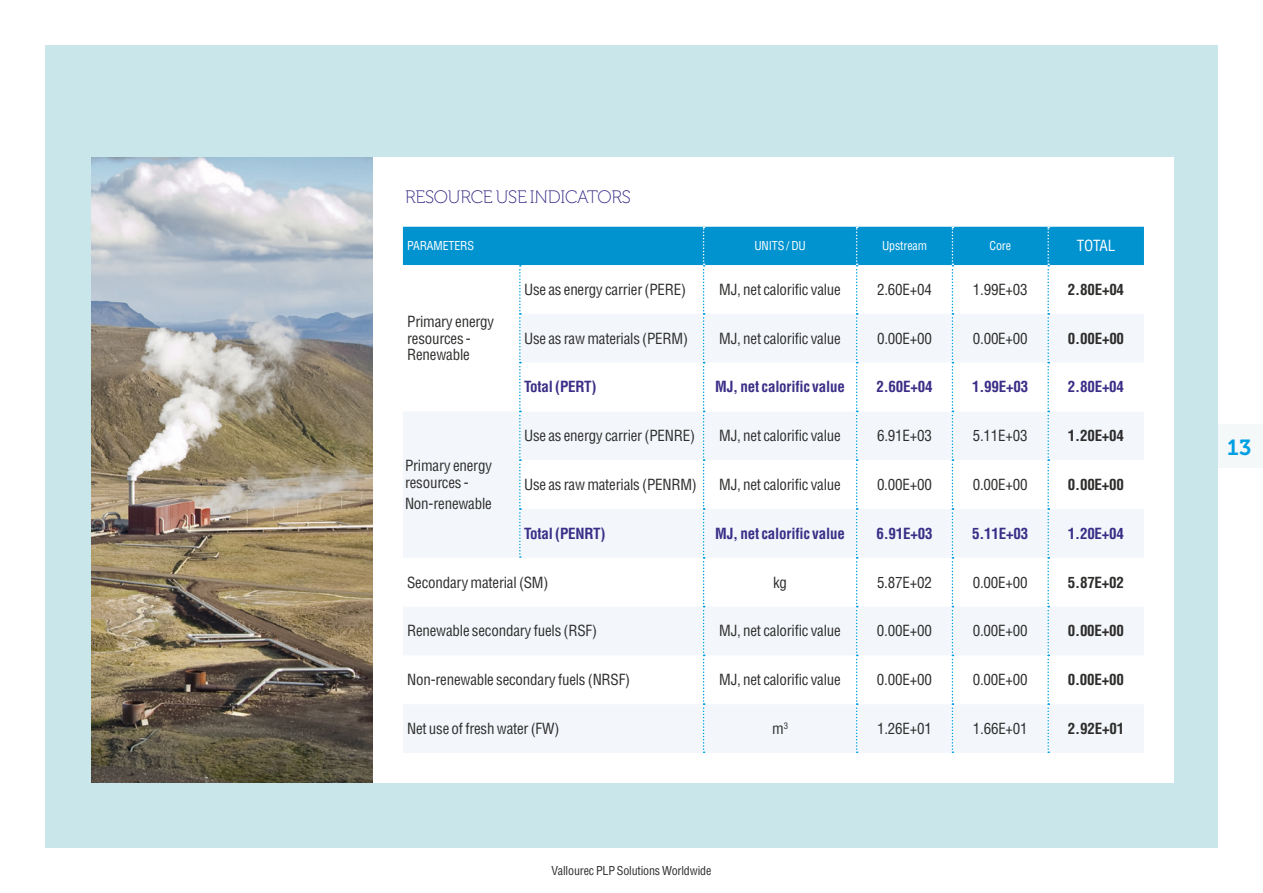
<style>
.page{position:relative;width:1263px;height:893px;background:#fff}
.page>*{position:absolute;margin:0;border:0;box-sizing:border-box;transform-origin:0 0}
.t1{font:21.75px "Museo 700";color:#009fe3}
.t2{font:18px "Museo 100";letter-spacing:-.015em;color:#312783}
.t3{font:condensed 15px/16.5px "Helvetica LT Std";letter-spacing:-.01em;color:#2e2d2c}
.t4{font:700 condensed 15px "Helvetica LT Std";letter-spacing:-.01em;color:#3b2e87}
.t5{font:700 condensed 15px "Helvetica LT Std";letter-spacing:-.01em;color:#2e2d2c}
.t6{font:condensed 15px "Helvetica LT Std";letter-spacing:-.01em;color:#fff}
.t7{font:condensed 12px "Helvetica LT Std";letter-spacing:-.015em;color:#2e2d2c}
.t8{font:condensed 12px "Helvetica LT Std";letter-spacing:-.015em;color:#fff}
</style>
<div class="page">
<div style="left:1212px;top:425px;width:51px;height:43px;background:#f5f8f8"></div>
<div style="left:45px;top:45px;width:1173px;height:803px;background:#c9e7ea"></div>
<img style="left:91px;top:158px;width:282px;height:625px">
<div style="left:373px;top:158px;width:801px;height:625px;background:#fff"></div>
<svg style="left:403px;top:227px;width:741px;height:526px"></svg>
<p class="t2" style="left:405px;top:187px;width:227px">RESOURCE USE INDICATORS</p>
<p class="t8" style="left:407px;top:238px;width:68px">PARAMETERS</p>
<p class="t8" style="left:754px;top:238px;width:53px">UNITS / DU</p>
<p class="t8" style="left:882px;top:238px;width:46px">Upstream</p>
<p class="t8" style="left:989px;top:238px;width:23px">Core</p>
<p class="t6" style="left:1077px;top:236px;width:40px">TOTAL</p>
<p class="t3" style="left:407px;top:313px;width:89px">Primary energy resources -<br>Renewable</p>
<p class="t3" style="left:524px;top:281px;width:164px">Use as energy carrier (PERE)</p>
<p class="t3" style="left:719px;top:281px;width:123px">MJ, net calorific value</p>
<p class="t3" style="left:877px;top:281px;width:56px">2.60E+04</p>
<p class="t3" style="left:973px;top:281px;width:56px">1.99E+03</p>
<p class="t5" style="left:1068px;top:280px;width:58px">2.80E+04</p>
<p class="t3" style="left:524px;top:330px;width:165px">Use as raw materials (PERM)</p>
<p class="t3" style="left:719px;top:330px;width:123px">MJ, net calorific value</p>
<p class="t3" style="left:877px;top:330px;width:56px">0.00E+00</p>
<p class="t3" style="left:973px;top:330px;width:56px">0.00E+00</p>
<p class="t5" style="left:1068px;top:329px;width:58px">0.00E+00</p>
<p class="t4" style="left:524px;top:378px;width:74px">Total (PERT)</p>
<p class="t4" style="left:715px;top:378px;width:131px">MJ, net calorific value</p>
<p class="t4" style="left:876px;top:378px;width:58px">2.60E+04</p>
<p class="t4" style="left:972px;top:378px;width:58px">1.99E+03</p>
<p class="t4" style="left:1068px;top:378px;width:58px">2.80E+04</p>
<p class="t3" style="left:524px;top:427px;width:172px">Use as energy carrier (PENRE)</p>
<p class="t3" style="left:719px;top:427px;width:123px">MJ, net calorific value</p>
<p class="t3" style="left:877px;top:427px;width:56px">6.91E+03</p>
<p class="t3" style="left:973px;top:427px;width:56px">5.11E+03</p>
<p class="t5" style="left:1068px;top:426px;width:58px">1.20E+04</p>
<p class="t3" style="left:524px;top:476px;width:174px">Use as raw materials (PENRM)</p>
<p class="t3" style="left:719px;top:476px;width:123px">MJ, net calorific value</p>
<p class="t3" style="left:877px;top:476px;width:56px">0.00E+00</p>
<p class="t3" style="left:973px;top:476px;width:56px">0.00E+00</p>
<p class="t5" style="left:1068px;top:475px;width:58px">0.00E+00</p>
<p class="t4" style="left:524px;top:524px;width:83px">Total (PENRT)</p>
<p class="t4" style="left:715px;top:524px;width:131px">MJ, net calorific value</p>
<p class="t4" style="left:876px;top:524px;width:58px">6.91E+03</p>
<p class="t4" style="left:972px;top:524px;width:58px">5.11E+03</p>
<p class="t4" style="left:1068px;top:524px;width:58px">1.20E+04</p>
<p class="t3" style="left:407px;top:574px;width:143px">Secondary material (SM)</p>
<p class="t3" style="left:773px;top:574px;width:15px">kg</p>
<p class="t3" style="left:877px;top:574px;width:56px">5.87E+02</p>
<p class="t3" style="left:973px;top:574px;width:56px">0.00E+00</p>
<p class="t5" style="left:1068px;top:573px;width:58px">5.87E+02</p>
<p class="t3" style="left:407px;top:623px;width:191px">Renewable secondary fuels (RSF)</p>
<p class="t3" style="left:719px;top:623px;width:123px">MJ, net calorific value</p>
<p class="t3" style="left:877px;top:623px;width:56px">0.00E+00</p>
<p class="t3" style="left:973px;top:623px;width:56px">0.00E+00</p>
<p class="t5" style="left:1068px;top:621px;width:58px">0.00E+00</p>
<p class="t3" style="left:407px;top:671px;width:225px">Non-renewable secondary fuels (NRSF)</p>
<p class="t3" style="left:719px;top:671px;width:123px">MJ, net calorific value</p>
<p class="t3" style="left:877px;top:671px;width:56px">0.00E+00</p>
<p class="t3" style="left:973px;top:671px;width:56px">0.00E+00</p>
<p class="t5" style="left:1068px;top:670px;width:58px">0.00E+00</p>
<p class="t3" style="left:407px;top:720px;width:154px">Net use of fresh water (FW)</p>
<p class="t3" style="left:772px;top:720px;width:17px">m<sup>3</sup></p>
<p class="t3" style="left:877px;top:720px;width:56px">1.26E+01</p>
<p class="t3" style="left:973px;top:720px;width:56px">1.66E+01</p>
<p class="t5" style="left:1068px;top:719px;width:58px">2.92E+01</p>
<p class="t3" style="left:405px;top:458px;width:89px">Primary energy resources -</p>
<p class="t3" style="left:405px;top:495px;width:88px">Non-renewable</p>
<p class="t7" style="left:552px;top:863px;width:161px">Vallourec PLP Solutions Worldwide</p>
<h1 class="t1" style="left:1227px;top:435px;width:26px">13</h1>
</div>
